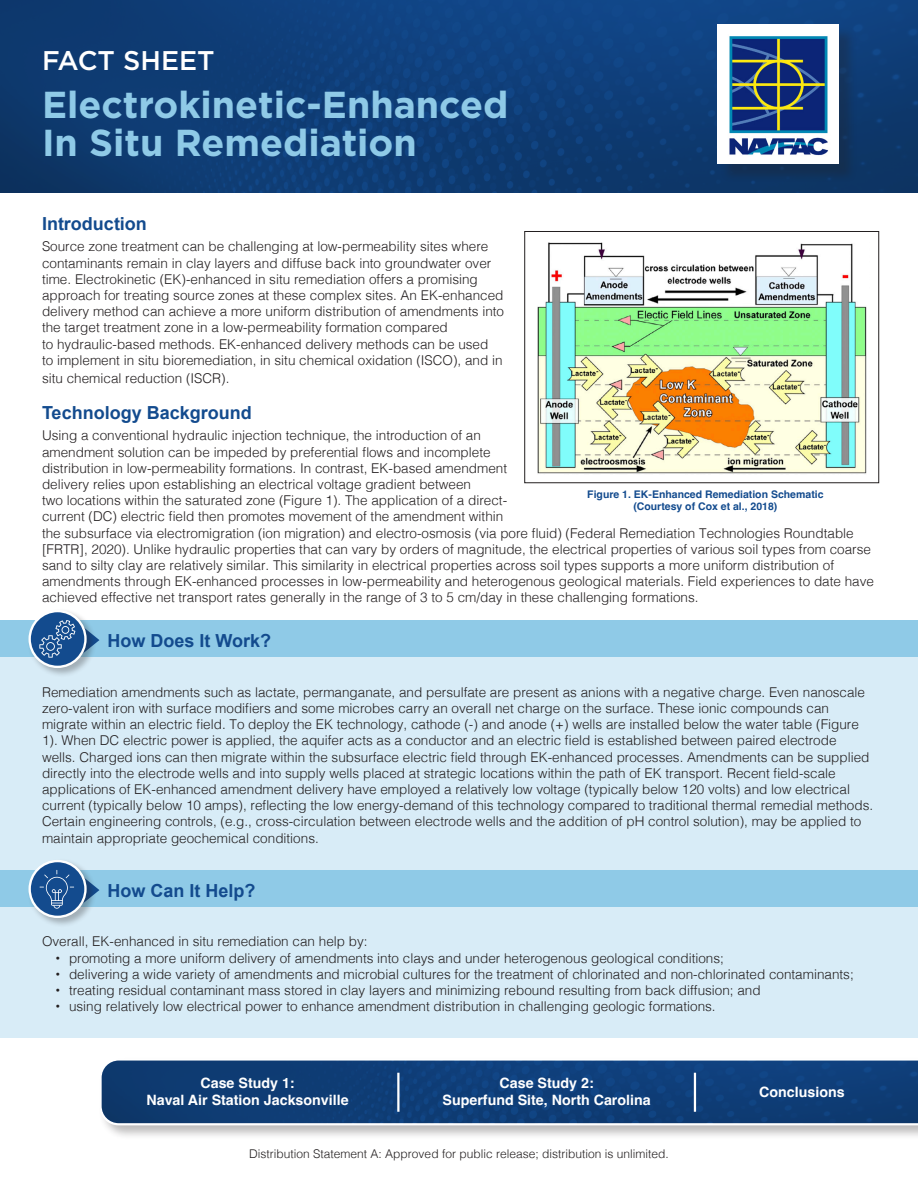
<style>
.page{position:relative;width:918px;height:1188px;background:#fff}
.page>*{position:absolute;margin:0;border:0;box-sizing:border-box;transform-origin:0 0}
.t1{font:700 37.5px "Gotham";color:#8fcae7}
.t2{font:500 27px "Gotham";color:#fff}
.t3{font:700 18px "Arial";color:#134b8e}
.t4{font:700 14.25px "Helvetica";color:#fff}
.t5{font:300 13.5px/16.2px "Helvetica";color:#231f20}
.t6{font:300 12px "Helvetica";color:#231f20}
.t7{font:700 10.5px "Helvetica";color:#134b8e}
.s1{font-weight:400}
</style>
<div class="page">
<div style="left:98px;top:1057px;width:820px;height:83px;background:#231f20;opacity:.3"></div>
<svg style="left:98px;top:1057px;width:820px;height:70px"></svg>
<img style="left:102px;top:1061px;width:816px;height:62px">
<img style="left:0;top:0;width:918px;height:192px">
<div style="left:0;top:623px;width:918px;height:415px;background:#d8ecf7"></div>
<div style="left:720px;top:26px;width:138px;height:157px;background:#231f20;opacity:.3"></div>
<div style="left:718px;top:24px;width:121px;height:140px;background:#fff"></div>
<img style="left:729px;top:36px;width:99px;height:120px">
<div style="left:0;top:621px;width:918px;height:36px;background:#8fcae7"></div>
<div style="left:27px;top:609px;width:69px;height:69px;background:#231f20;opacity:.3"></div>
<svg style="left:30px;top:611px;width:55px;height:56px"></svg>
<div style="left:29px;top:610px;width:58px;height:58px;border:2px solid #fff;border-radius:50%"></div>
<svg style="left:39px;top:618px;width:60px;height:44px;background:#4d7aab"></svg>
<div style="left:0;top:871px;width:918px;height:36px;background:#8fcae7"></div>
<div style="left:27px;top:859px;width:69px;height:69px;background:#231f20;opacity:.3"></div>
<svg style="left:30px;top:861px;width:55px;height:56px"></svg>
<div style="left:29px;top:860px;width:58px;height:58px;border:2px solid #fff;border-radius:50%"></div>
<svg style="left:40px;top:868px;width:59px;height:44px;background:#4675a8"></svg>
<hr style="left:397px;top:1073px;width:3px;height:39px;background:#fff">
<hr style="left:694px;top:1073px;width:2px;height:39px;background:#fff">
<img style="left:537px;top:243px;width:330px;height:231px">
<div style="left:524px;top:231px;width:355px;height:252px;border:1px solid #231f20"></div>
<p class="t2" style="left:42px;top:43px;width:174px">FACT SHEET</p>
<p class="t1" style="left:42px;top:80px;width:468px">Electrokinetic-Enhanced</p>
<p class="t1" style="left:42px;top:118px;width:376px">In Situ Remediation</p>
<p class="t3" style="left:42px;top:212px;width:106px">Introduction</p>
<p class="t5" style="left:42px;top:238px;width:464px">Source zone treatment can be challenging at low-permeability sites where contaminants remain in clay layers and diffuse back into groundwater over time. Electrokinetic (EK)-enhanced in situ remediation offers a promising approach for treating source zones at these complex sites. An EK-enhanced delivery method can achieve a more uniform distribution of amendments into the target treatment zone in a low-permeability formation compared</p>
<p class="t5" style="left:42px;top:335px;width:462px">to hydraulic-based methods. EK-enhanced delivery methods can be used to implement in situ bioremediation, in situ chemical oxidation (ISCO), and in</p>
<p class="t5" style="left:42px;top:369px;width:189px">situ chemical reduction (ISCR).</p>
<p class="t3" style="left:42px;top:401px;width:211px">Technology Background</p>
<p class="t5" style="left:42px;top:427px;width:467px">Using a conventional hydraulic injection technique, the introduction of an amendment solution can be impeded by preferential flows and incomplete distribution in low-permeability formations. In contrast, EK-based amendment delivery relies upon establishing an electrical voltage gradient between</p>
<p class="t5" style="left:42px;top:491px;width:467px">two locations within the saturated zone (Figure 1). The application of a direct&shy;current (DC) electric field then promotes movement of the amendment within</p>
<p class="t5" style="left:42px;top:524px;width:834px">the subsurface via electromigration (ion migration) and electro-osmosis (via pore fluid) (Federal Remediation Technologies Roundtable [FRTR], 2020). Unlike hydraulic properties that can vary by orders of magnitude, the electrical properties of various soil types from coarse sand to silty clay are relatively similar. This similarity in electrical properties across soil types supports a more uniform distribution of amendments through EK-enhanced processes in low-permeability and heterogenous geological materials. Field experiences to date have achieved effective net transport rates generally in the range of 3 to 5 cm/day in these challenging formations.</p>
<p class="t3" style="left:107px;top:628px;width:165px">How Does It Work?</p>
<p class="t5" style="left:42px;top:683px;width:833px">Remediation amendments such as lactate, permanganate, and persulfate are present as anions with a negative charge. Even nanoscale zero-valent iron with surface modifiers and some microbes carry an overall net charge on the surface. These ionic compounds can migrate within an electric field. To deploy the EK technology, cathode (-) and anode (+) wells are installed below the water table (Figure 1). When DC electric power is applied, the aquifer acts as a conductor and an electric field is established between paired electrode wells. Charged ions can then migrate within the subsurface electric field through EK-enhanced processes. Amendments can be supplied directly into the electrode wells and into supply wells placed at strategic locations within the path of EK transport. Recent field-scale applications of EK-enhanced amendment delivery have employed a relatively low voltage (typically below 120 volts) and low electrical current (typically below 10 amps), reflecting the low energy-demand of this technology compared to traditional thermal remedial methods.<br>Certain engineering controls, (e.g., cross-circulation between electrode wells and the addition of pH control solution), may be applied to maintain appropriate geochemical conditions.</p>
<p class="t7" style="left:587px;top:488px;width:238px">Figure 1. EK-Enhanced Remediation Schematic</p>
<p class="t7" style="left:633px;top:500px;width:146px">(Courtesy of Cox et al., 2018)</p>
<p class="t3" style="left:107px;top:878px;width:150px">How Can It Help?</p>
<p class="t5" style="left:42px;top:933px;width:327px">Overall, EK-enhanced in situ remediation can help by:</p>
<p class="t5" style="left:56px;top:949px;width:670px"><span class="s1">•</span> promoting a more uniform delivery of amendments into clays and under heterogenous geological conditions;</p>
<p class="t5" style="left:56px;top:965px;width:800px"><span class="s1">•</span> delivering a wide variety of amendments and microbial cultures for the treatment of chlorinated and non-chlorinated contaminants;</p>
<p class="t5" style="left:56px;top:981px;width:707px"><span class="s1">•</span> treating residual contaminant mass stored in clay layers and minimizing rebound resulting from back diffusion; and</p>
<p class="t5" style="left:56px;top:997px;width:662px"><span class="s1">•</span> using relatively low electrical power to enhance amendment distribution in challenging geologic formations.</p>
<p class="t4" style="left:200px;top:1074px;width:96px">Case Study 1:</p>
<p class="t4" style="left:146px;top:1091px;width:204px">Naval Air Station Jacksonville</p>
<p class="t4" style="left:500px;top:1074px;width:96px">Case Study 2:</p>
<p class="t4" style="left:443px;top:1091px;width:210px">Superfund Site, North Carolina</p>
<p class="t6" style="left:249px;top:1143px;width:421px">Distribution Statement A: Approved for public release; distribution is unlimited.</p>
<p class="t4" style="left:759px;top:1084px;width:87px">Conclusions</p>
</div>
